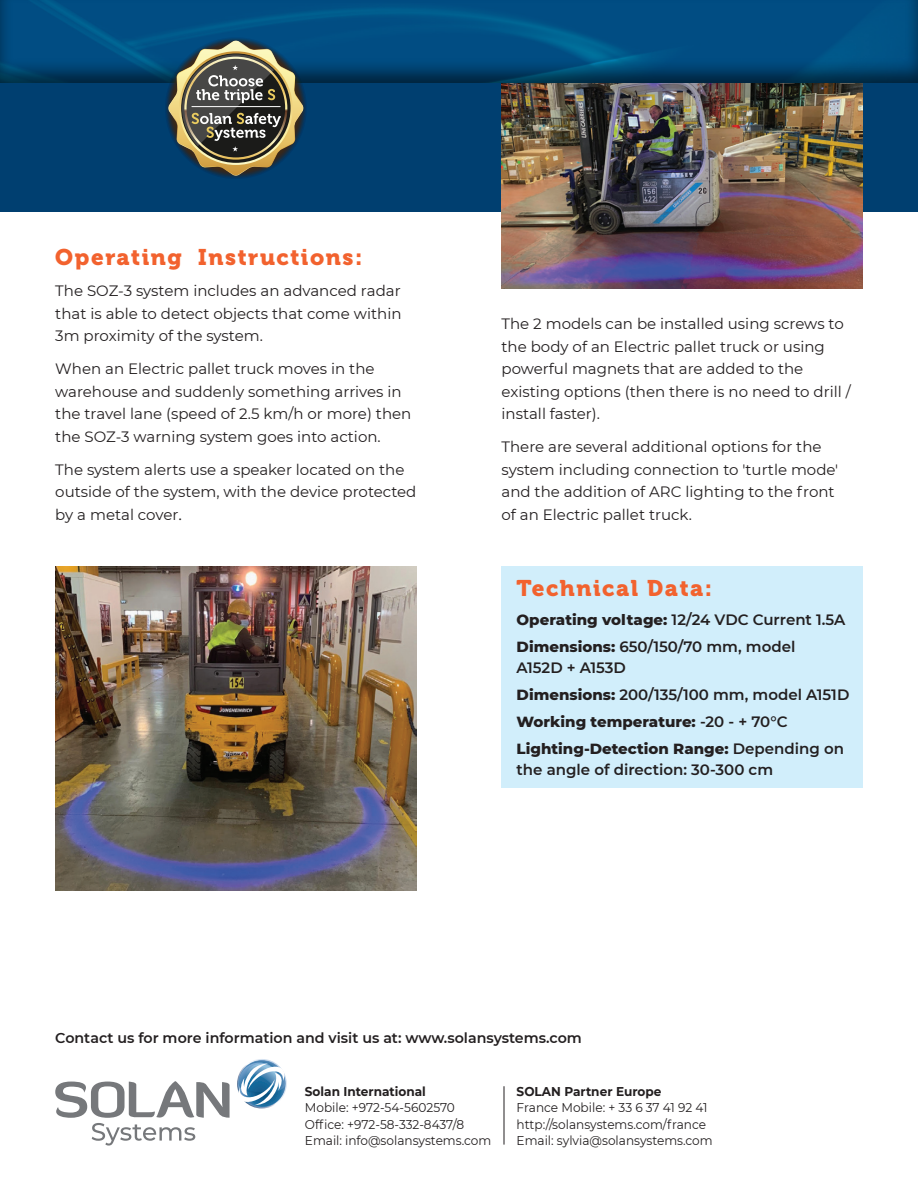
<style>
.page{position:relative;width:918px;height:1188px;background:#fff}
.page>*{position:absolute;margin:0;border:0;box-sizing:border-box;transform-origin:0 0}
.t1{font:22.5px "Museo 900";letter-spacing:.07em;color:#f2622e}
.t2{font:15px/22.5px "Montserrat";color:#231f20}
.t3{font:600 15px/27px "Montserrat";color:#231f20}
.t4{font:600 14.25px "Montserrat";color:#231f20}
.t5{font:12.75px/16.5px "Montserrat";color:#231f20;scale:.95 1}
.t6{font:700 12.75px "Montserrat";color:#231f20;scale:.95 1}
.s1{font-family:"Adobe Hebrew"}
.s2{font-weight:800}
</style>
<div class="page">
<div style="left:0;top:55px;width:918px;height:157px;background:#003f70"></div>
<img style="left:502px;top:85px;width:360px;height:203px">
<div style="left:0;top:0;width:918px;height:85px;background:#231f20;opacity:.65"></div>
<svg style="left:168px;top:41px;width:136px;height:135px;background:#5e665d"></svg>
<img style="left:55px;top:567px;width:361px;height:324px">
<div style="left:502px;top:567px;width:361px;height:221px;background:#d1eefb"></div>
<hr style="left:504px;top:1086px;width:1px;height:59px;background:#231f20">
<svg style="left:55px;top:1081px;width:175px;height:65px"></svg>
<svg style="left:237px;top:1059px;width:50px;height:50px"></svg>
<h1 class="t1" style="left:55px;top:245px;width:128px">Operating</h1>
<p class="t2" style="left:55px;top:279px;width:348px;text-align:justify">The SOZ-3 system includes an advanced radar that is able to detect objects that come within m3 proximity of the system.</p>
<p class="t2" style="left:55px;top:357px;width:358px">When an Electric pallet truck moves in the warehouse and suddenly something arrives in the travel lane (speed of 2.5 km h/ or more) then the SOZ-3 warning system goes into action.</p>
<p class="t2" style="left:55px;top:458px;width:363px">The system alerts use a speaker located on the outside of the system, with the device protected by a metal cover<span class="s1">.</span></p>
<h1 class="t1" style="left:198px;top:245px;width:166px">Instructions:</h1>
<p class="t2" style="left:502px;top:312px;width:351px">The 2 models can be installed using screws to the body of an Electric pallet truck or using powerful magnets that are added to the existing options (then there is no need to drill / install faster .(</p>
<p class="t2" style="left:502px;top:435px;width:338px">There are several additional options for the system including connection to 'turtle mode' and the addition of ARC lighting to the front of an Electric pallet truck.</p>
<h1 class="t1" style="left:517px;top:576px;width:197px">Technical Data:</h1>
<p class="t3" style="left:517px;top:605px;width:330px"><span class="s2">Operating voltage:</span> 12/24 VDC Current 1.5A<br><span class="s2">Dimensions:</span> 650/150/70 mm, model</p>
<p class="t3" style="left:517px;top:653px;width:334px">A152D A+ 153D<br><span class="s2">Dimensions:</span> 200/135/100 mm, model A151D<br><span class="s2">Working temperature:</span> -20 +- 70°C<br><span class="s2">Lighting-Detection Range:</span> Depending on</p>
<p class="t3" style="left:517px;top:755px;width:258px">the angle of direction: 30-300 cm</p>
<p class="t4" style="left:55px;top:1028px;width:528px">Contact us for more information and visit us at: www.solansystems.com</p>
<p class="t6" style="left:305px;top:1082px;width:129px">Solan International</p>
<p class="t5" style="left:305px;top:1099px;width:198px">Mobile: +972-54-5602570<br>Office: +972-58-332-8437/8<br>Email: info@solansystems.com</p>
<p class="t6" style="left:517px;top:1082px;width:154px">SOLAN Partner Europe</p>
<p class="t5" style="left:517px;top:1099px;width:208px">France Mobile +: 33 6 37 41 92 41 http://solansystems.com/france<br>Email: sylvia@solansystems.com</p>
</div>
